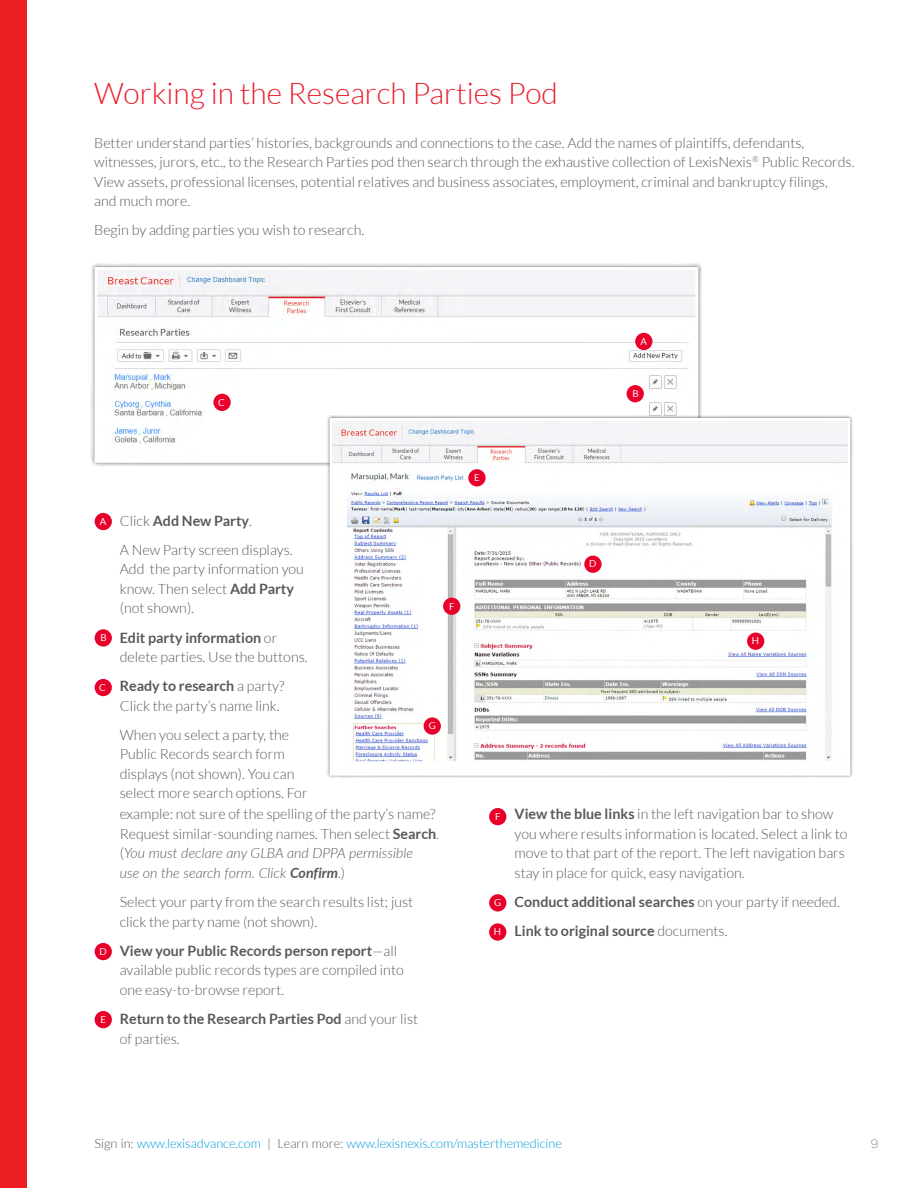
<style>
.page{position:relative;width:918px;height:1188px;background:#fff}
.page>*{position:absolute;margin:0;border:0;box-sizing:border-box;transform-origin:0 0}
.t1{font:300 30px "Lato";color:#ea1d2c}
.t2{font:300 14.25px/19.5px "Lato";color:#58595b}
.t3{font:700 14.25px/19.5px "Lato";color:#58595b}
.t4{font:200 13.2px "Omnes";color:#58595b}
.t5{font:300 12.75px "Lato";color:#009cd9}
.t6{font:9.6px "Lato";color:#fff}
.s1{font-weight:700}
.s2{font-style:italic}
.s3{font-weight:700;font-style:italic}
.s4{font-weight:300}
.s5{color:#58595b}
</style>
<div class="page">
<div style="left:0;top:0;width:27px;height:1188px;background:#ed1d24"></div>
<div style="left:91px;top:263px;width:611px;height:204px;background:#000;opacity:.5"></div>
<svg style="left:93px;top:266px;width:607px;height:198px"></svg>
<svg style="left:328px;top:417px;width:524px;height:360px"></svg>
<div style="left:635px;top:333px;width:17px;height:17px;background:#e8002a;border-radius:50%"></div>
<div style="left:627px;top:385px;width:17px;height:17px;background:#e8002a;border-radius:50%"></div>
<div style="left:213px;top:394px;width:18px;height:17px;background:#e8002a;border-radius:50%"></div>
<div style="left:584px;top:556px;width:18px;height:17px;background:#e8002a;border-radius:50%"></div>
<div style="left:468px;top:469px;width:18px;height:17px;background:#e8002a;border-radius:50%"></div>
<div style="left:443px;top:598px;width:17px;height:17px;background:#e8002a;border-radius:50%"></div>
<div style="left:424px;top:717px;width:17px;height:18px;background:#e8002a;border-radius:50%"></div>
<div style="left:747px;top:633px;width:17px;height:17px;background:#e8002a;border-radius:50%"></div>
<div style="left:95px;top:513px;width:17px;height:17px;background:#e8002a;border-radius:50%"></div>
<div style="left:95px;top:629px;width:17px;height:18px;background:#e8002a;border-radius:50%"></div>
<div style="left:95px;top:679px;width:17px;height:17px;background:#e8002a;border-radius:50%"></div>
<div style="left:95px;top:943px;width:17px;height:17px;background:#e8002a;border-radius:50%"></div>
<div style="left:95px;top:1011px;width:17px;height:17px;background:#e8002a;border-radius:50%"></div>
<div style="left:489px;top:808px;width:17px;height:17px;background:#e8002a;border-radius:50%"></div>
<div style="left:489px;top:894px;width:17px;height:17px;background:#e8002a;border-radius:50%"></div>
<div style="left:489px;top:923px;width:17px;height:18px;background:#e8002a;border-radius:50%"></div>
<h1 class="t1" style="left:94px;top:77px;width:465px">Working in the Research Parties Pod</h1>
<p class="t2" style="left:94px;top:133px;width:762px">Better understand parties’ histories, backgrounds and connections to the case. Add the names of plaintiffs, defendants, witnesses, jurors, etc., to the Research Parties pod then search through the exhaustive collection of LexisNexis<sup>®</sup> Public Records.<br>View assets, professional licenses, potential relatives and business associates, employment, criminal and bankruptcy filings,<br>and much more.</p>
<p class="t2" style="left:94px;top:221px;width:272px">Begin by adding parties you wish to research.</p>
<p class="t6" style="left:218px;top:397px;width:8px">C</p>
<p class="t6" style="left:640px;top:336px;width:8px">A</p>
<p class="t6" style="left:633px;top:388px;width:8px">B</p>
<p class="t6" style="left:100px;top:516px;width:8px">A</p>
<p class="t6" style="left:101px;top:632px;width:8px">B</p>
<p class="t6" style="left:99px;top:682px;width:8px">C</p>
<p class="t6" style="left:100px;top:946px;width:9px">D</p>
<p class="t6" style="left:100px;top:1014px;width:7px">E</p>
<p class="t2" style="left:120px;top:506px;width:174px;line-height:29.2px">Click <span class="s1">Add New Party</span>.<br>A New Party screen displays.</p>
<p class="t2" style="left:120px;top:560px;width:186px">Add the party information you know. Then select <span class="s1">Add Party </span>(not shown).</p>
<p class="t2" style="left:120px;top:628px;width:189px"><span class="s1">Edit party information</span> or delete parties. Use the buttons.</p>
<p class="t2" style="left:120px;top:676px;width:166px"><span class="s1">Ready to research</span> a party?<br>Click the party’s name link.</p>
<p class="t2" style="left:120px;top:725px;width:189px">When you select a party, the<br>Public Records search form displays (not shown). You can select more search options. For</p>
<p class="t2" style="left:120px;top:805px;width:321px">example: not sure of the spelling of the party’s name?<br>Request similar-sounding names. Then select <span class="s1">Search</span>. (<span class="s2">You must declare any GLBA and DPPA permissible<br>use on the search form. Click</span> <span class="s3">Confirm</span>.)</p>
<p class="t2" style="left:120px;top:892px;width:295px">Select your party from the search results list; just click the party name (not shown).</p>
<p class="t2" style="left:120px;top:941px;width:286px"><span class="s1">View your Public Records person report</span>—all available public records types are compiled into one easy-to-browse report.</p>
<p class="t3" style="left:120px;top:1009px;width:300px">Return to the Research Parties Pod <span class="s4">and your list of parties.</span></p>
<p class="t6" style="left:429px;top:721px;width:9px">G</p>
<p class="t6" style="left:449px;top:601px;width:7px">F</p>
<p class="t6" style="left:474px;top:472px;width:7px">E</p>
<p class="t6" style="left:589px;top:559px;width:9px">D</p>
<p class="t6" style="left:752px;top:636px;width:9px">H</p>
<p class="t6" style="left:495px;top:811px;width:7px">F</p>
<p class="t6" style="left:494px;top:897px;width:9px">G</p>
<p class="t6" style="left:494px;top:926px;width:9px">H</p>
<p class="t2" style="left:515px;top:805px;width:335px"><span class="s1">View the blue links</span> in the left navigation bar to show you where results information is located. Select a link to move to that part of the report. The left navigation bars stay in place for quick, easy navigation.</p>
<p class="t3" style="left:515px;top:887px;width:327px;line-height:29.2px">Conduct additional searches <span class="s4">on your party if needed.<br></span>Link to original source <span class="s4">documents.</span></p>
<p class="t5" style="left:94px;top:1136px;width:469px"><span class="s5">Sign in:</span> www.lexisadvance.com <span class="s5">| Learn more:</span> www.lexisnexis.com/masterthemedicine</p>
<p class="t4" style="left:871px;top:1135px;width:9px">9</p>
</div>
